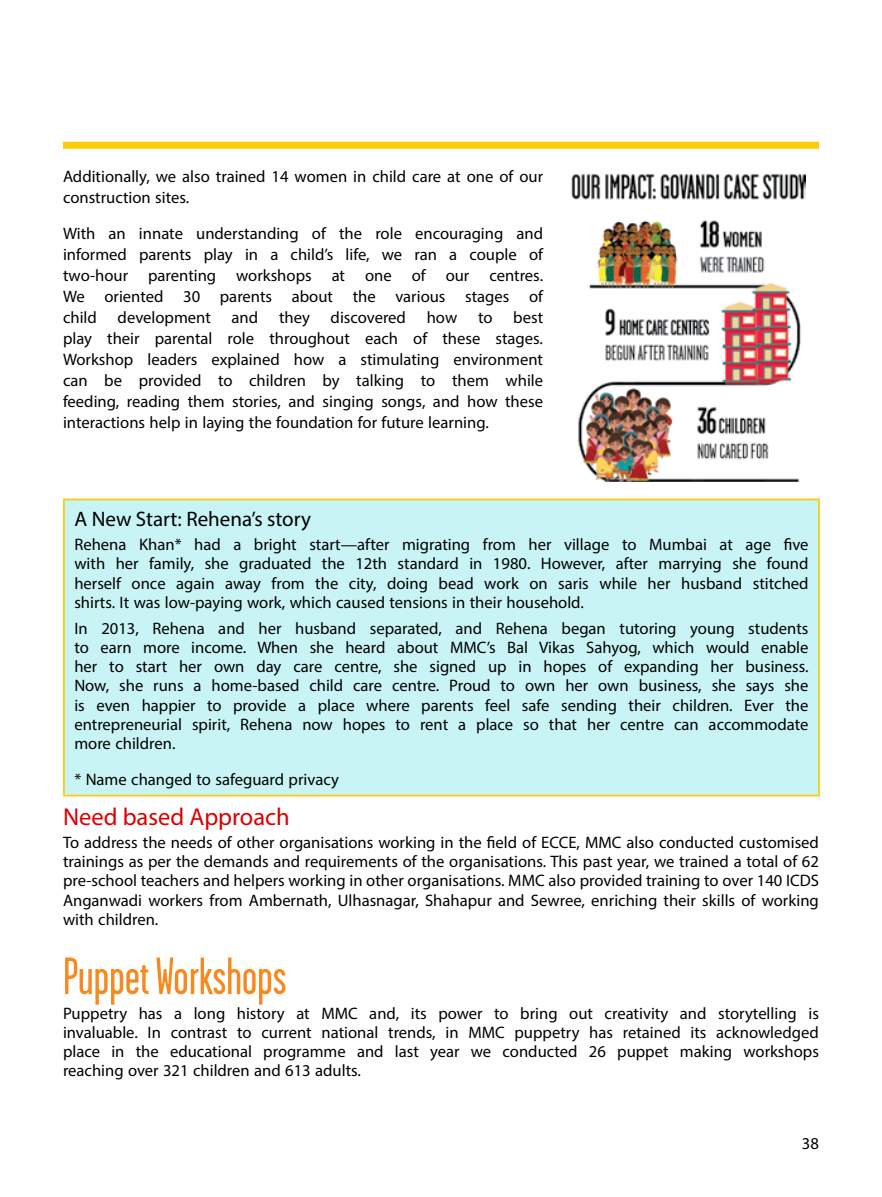
<style>
.page{position:relative;width:882px;height:1197px;background:#fff}
.page>*{position:absolute;margin:0;border:0;box-sizing:border-box;transform-origin:0 0}
.t1{font:52.5px "Garage Gothic";color:#f6891f}
.t2{font:24.5px "Myriad Pro";color:#da0000}
.t3{font:21px "Myriad Pro";color:#000}
.t4{font:16.62px/19.2px "Myriad Pro";color:#000;text-align:justify}
</style>
<div class="page">
<div style="left:63px;top:142px;width:756px;height:7px;background:#ffcb05"></div>
<div style="left:64px;top:499px;width:755px;height:297px;background:#c9f4f5"></div>
<hr style="left:63px;top:499px;width:757px;height:1px;background:#ffcb05">
<hr style="left:63px;top:500px;width:2px;height:295px;background:#ffcb05">
<hr style="left:818px;top:500px;width:2px;height:295px;background:#ffcb05">
<hr style="left:63px;top:795px;width:757px;height:1px;background:#ffcb05">
<img style="left:571px;top:174px;width:234px;height:307px">
<p class="t4" style="left:63px;top:165px;width:482px;line-height:21px">Additionally, we also trained 14 women in child care at one of our construction sites.</p>
<p class="t4" style="left:63px;top:222px;width:482px;line-height:21px">With an innate understanding of the role encouraging and informed parents play in a child’s life, we ran a couple of two-hour parenting workshops at one of our centres.<br>We oriented 30 parents about the various stages of child development and they discovered how to best play their parental role throughout each of these stages.<br>Workshop leaders explained how a stimulating environment can be provided to children by talking to them while feeding, reading them stories, and singing songs, and how these interactions help in laying the foundation for future learning.</p>
<p class="t3" style="left:74px;top:506px;width:238px">A New Start: Rehena’s story</p>
<p class="t4" style="left:74px;top:535px;width:736px">Rehena Khan* had a bright start—after migrating from her village to Mumbai at age five with her family, she graduated the 12th standard in 1980. However, after marrying she found herself once again away from the city, doing bead work on saris while her husband stitched shirts. It was low-paying work, which caused tensions in their household.</p>
<p class="t4" style="left:74px;top:618px;width:736px">In 2013, Rehena and her husband separated, and Rehena began tutoring young students to earn more income. When she heard about MMC’s Bal Vikas Sahyog, which would enable her to start her own day care centre, she signed up in hopes of expanding her business.<br>Now, she runs a home-based child care centre. Proud to own her own business, she says she is even happier to provide a place where parents feel safe sending their children. Ever the entrepreneurial spirit, Rehena now hopes to rent a place so that her centre can accommodate more children.</p>
<p class="t4" style="left:74px;top:770px;width:266px">* Name changed to safeguard privacy</p>
<h2 class="t2" style="left:63px;top:802px;width:228px">Need based Approach</h2>
<p class="t4" style="left:63px;top:832px;width:758px">To address the needs of other organisations working in the field of ECCE, MMC also conducted customised trainings as per the demands and requirements of the organisations. This past year, we trained a total of 62 pre-school teachers and helpers working in other organisations. MMC also provided training to over 140 ICDS Anganwadi workers from Ambernath, Ulhasnagar, Shahapur and Sewree, enriching their skills of working with children.</p>
<h1 class="t1" style="left:63px;top:944px;width:225px">Puppet Workshops</h1>
<p class="t4" style="left:63px;top:1003px;width:757px">Puppetry has a long history at MMC and, its power to bring out creativity and storytelling is invaluable. In contrast to current national trends, in MMC puppetry has retained its acknowledged place in the educational programme and last year we conducted 26 puppet making workshops reaching over 321 children and 613 adults.</p>
<p class="t4" style="left:802px;top:1133px;width:19px">38</p>
</div>
